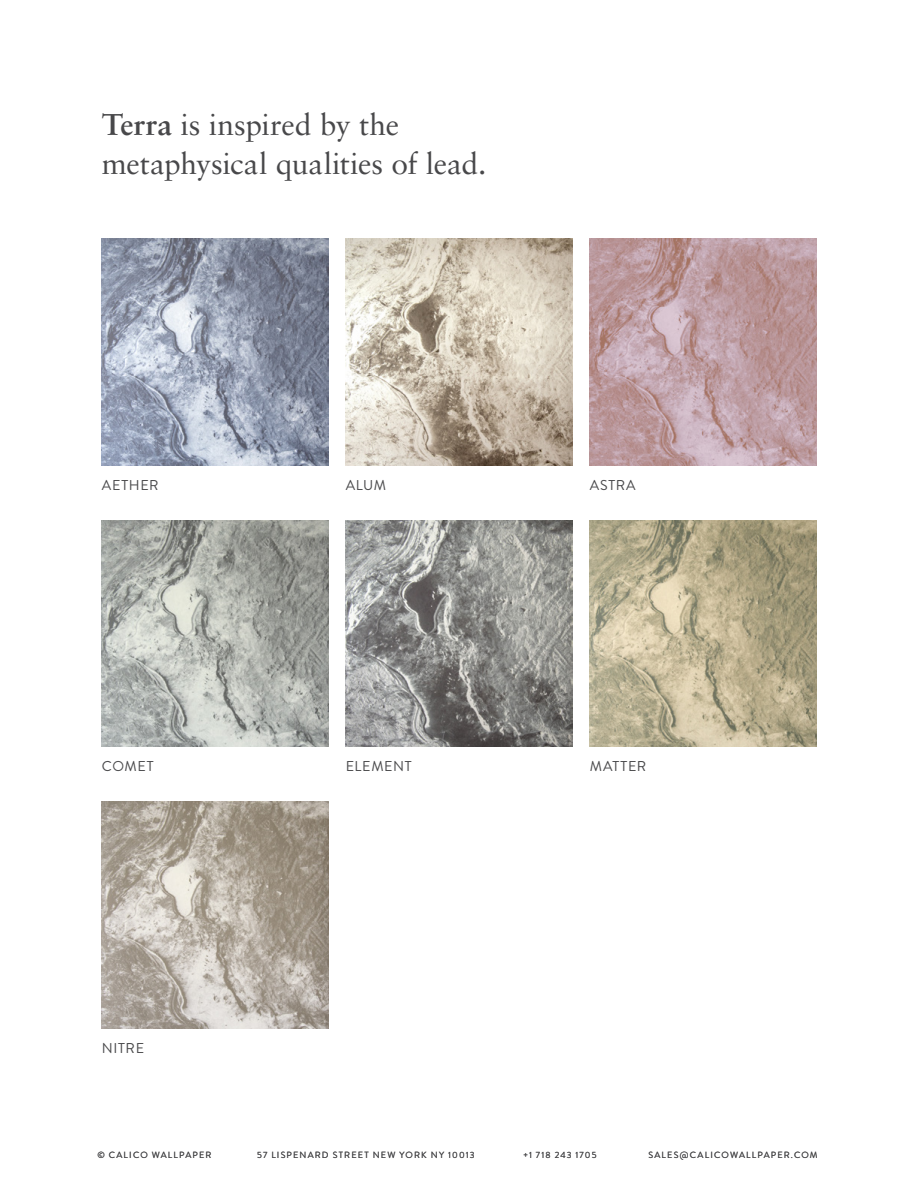
<style>
.page{position:relative;width:918px;height:1188px;background:#fff}
.page>*{position:absolute;margin:0;border:0;box-sizing:border-box;transform-origin:0 0}
.t1{font:30px/39px "Sabon LT Pro";letter-spacing:-.005em;color:#48484a}
.t2{font:14.25px "Brandon Grotesque";letter-spacing:.045em;color:#48484a}
.t3{font:9px "Brandon Grotesque";letter-spacing:.13em;color:#48484a}
.s1{font-weight:700}
</style>
<div class="page">
<img style="left:102px;top:802px;width:226px;height:227px">
<img style="left:346px;top:239px;width:226px;height:226px">
<img style="left:102px;top:239px;width:226px;height:226px">
<img style="left:590px;top:239px;width:226px;height:226px">
<img style="left:590px;top:520px;width:226px;height:227px">
<img style="left:102px;top:520px;width:226px;height:227px">
<img style="left:346px;top:520px;width:226px;height:227px">
<h1 class="t1" style="left:102px;top:104px;width:386px"><span class="s1">Terra</span> is inspired by the metaphysical qualities of lead.</h1>
<h2 class="t2" style="left:102px;top:475px;width:58px">AETHER</h2>
<h2 class="t2" style="left:102px;top:757px;width:53px">COMET</h2>
<h2 class="t2" style="left:102px;top:1038px;width:44px">NITRE</h2>
<h2 class="t2" style="left:346px;top:475px;width:42px">ALUM</h2>
<h2 class="t2" style="left:590px;top:475px;width:47px">ASTRA</h2>
<h2 class="t2" style="left:346px;top:757px;width:67px">ELEMENT</h2>
<h2 class="t2" style="left:590px;top:757px;width:58px">MATTER</h2>
<p class="t3" style="left:97px;top:1149px;width:116px">© CALICO WALLPAPER</p>
<p class="t3" style="left:257px;top:1149px;width:219px">57 LISPENARD STREET NEW YORK NY 10013</p>
<p class="t3" style="left:523px;top:1149px;width:75px">+1 718 243 1705</p>
<p class="t3" style="left:648px;top:1149px;width:171px">SALES@CALICOWALLPAPER.COM</p>
</div>
